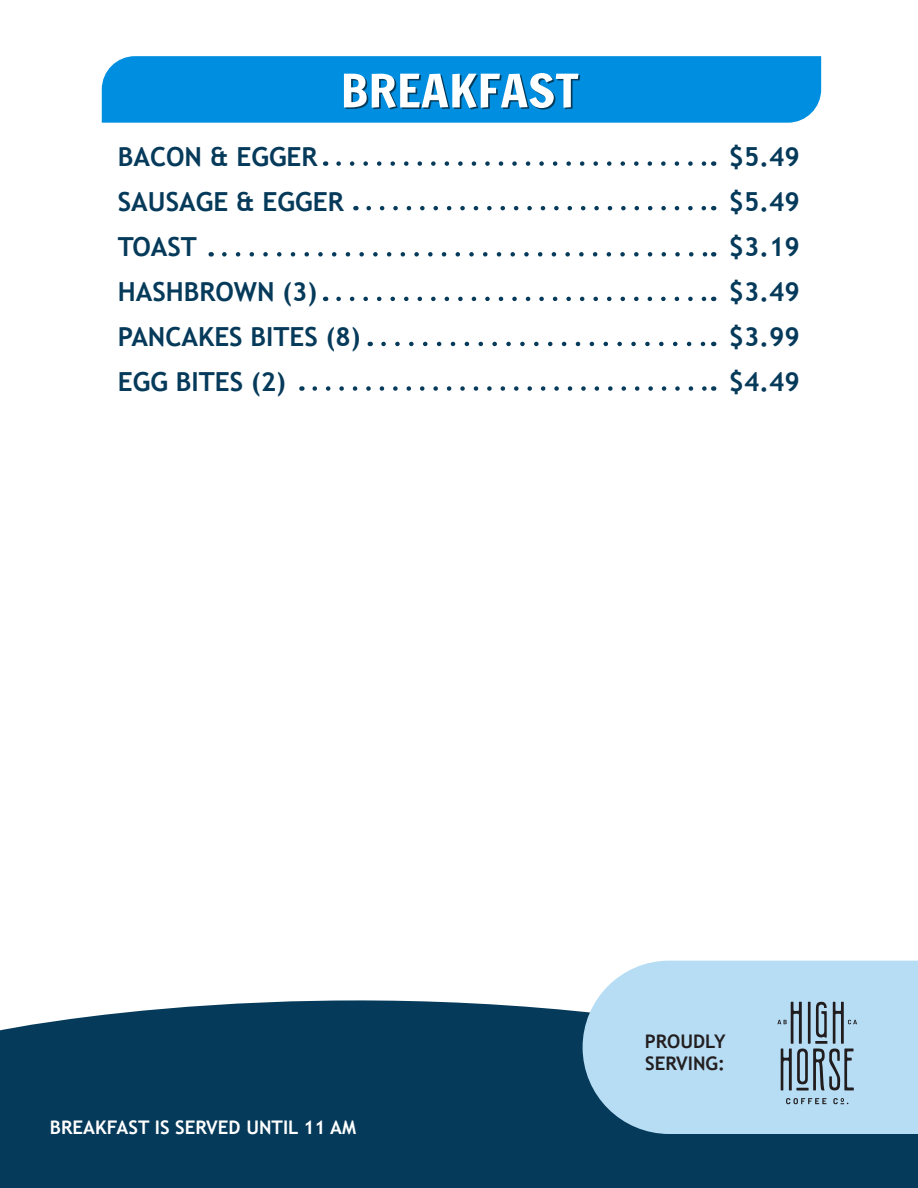
<style>
.page{position:relative;width:918px;height:1188px;background:#fff}
.page>*{position:absolute;margin:0;border:0;box-sizing:border-box;transform-origin:0 0}
.t1{font:45px "Francois One";color:#fff;scale:1.12 1}
.t2{font:700 26.25px "Trebuchet MS";color:#063a5a}
.t3{font:700 18.75px "Trebuchet MS";color:#fff}
.t4{font:700 18.75px/22.5px "Trebuchet MS";color:#231f20}
</style>
<div class="page">
<div style="left:0;top:1000px;width:918px;height:188px;background:#063a5a"></div>
<div style="left:583px;top:961px;width:335px;height:173px;background:#b7ddf5"></div>
<div style="left:102px;top:56px;width:719px;height:67px;background:#008fe0"></div>
<svg style="left:339px;top:161px;width:368px;height:5px"></svg>
<svg style="left:369px;top:206px;width:337px;height:4px"></svg>
<svg style="left:224px;top:252px;width:482px;height:5px"></svg>
<svg style="left:339px;top:297px;width:368px;height:4px"></svg>
<svg style="left:383px;top:342px;width:323px;height:4px"></svg>
<svg style="left:315px;top:386px;width:392px;height:5px"></svg>
<svg style="left:786px;top:1098px;width:40px;height:6px"></svg>
<svg style="left:833px;top:1098px;width:15px;height:6px"></svg>
<svg style="left:777px;top:1002px;width:80px;height:89px;background:#8ca6b8"></svg>
<p class="t1" style="left:340px;top:66px;width:215px">BREAKFAST</p>
<p class="t2" style="left:118px;top:140px;width:201px">BACON &amp; EGGER</p>
<p class="t2" style="left:118px;top:185px;width:227px">SAUSAGE &amp; EGGER</p>
<p class="t2" style="left:118px;top:230px;width:81px">TOAST</p>
<p class="t2" style="left:118px;top:275px;width:201px">HASHBROWN (3)</p>
<p class="t2" style="left:118px;top:320px;width:244px">PANCAKES BITES (8)</p>
<p class="t2" style="left:118px;top:365px;width:169px">EGG BITES (2)</p>
<p class="t2" style="left:729px;top:140px;width:73px">$5.49</p>
<p class="t2" style="left:729px;top:185px;width:73px">$5.49</p>
<p class="t2" style="left:729px;top:230px;width:73px">$3.19</p>
<p class="t2" style="left:729px;top:275px;width:73px">$3.49</p>
<p class="t2" style="left:729px;top:320px;width:73px">$3.99</p>
<p class="t2" style="left:729px;top:365px;width:73px">$4.49</p>
<p class="t3" style="left:50px;top:1116px;width:308px">BREAKFAST IS SERVED UNTIL 11 AM</p>
<p class="t4" style="left:645px;top:1030px;width:82px">PROUDLY<br>SERVING:</p>
</div>
